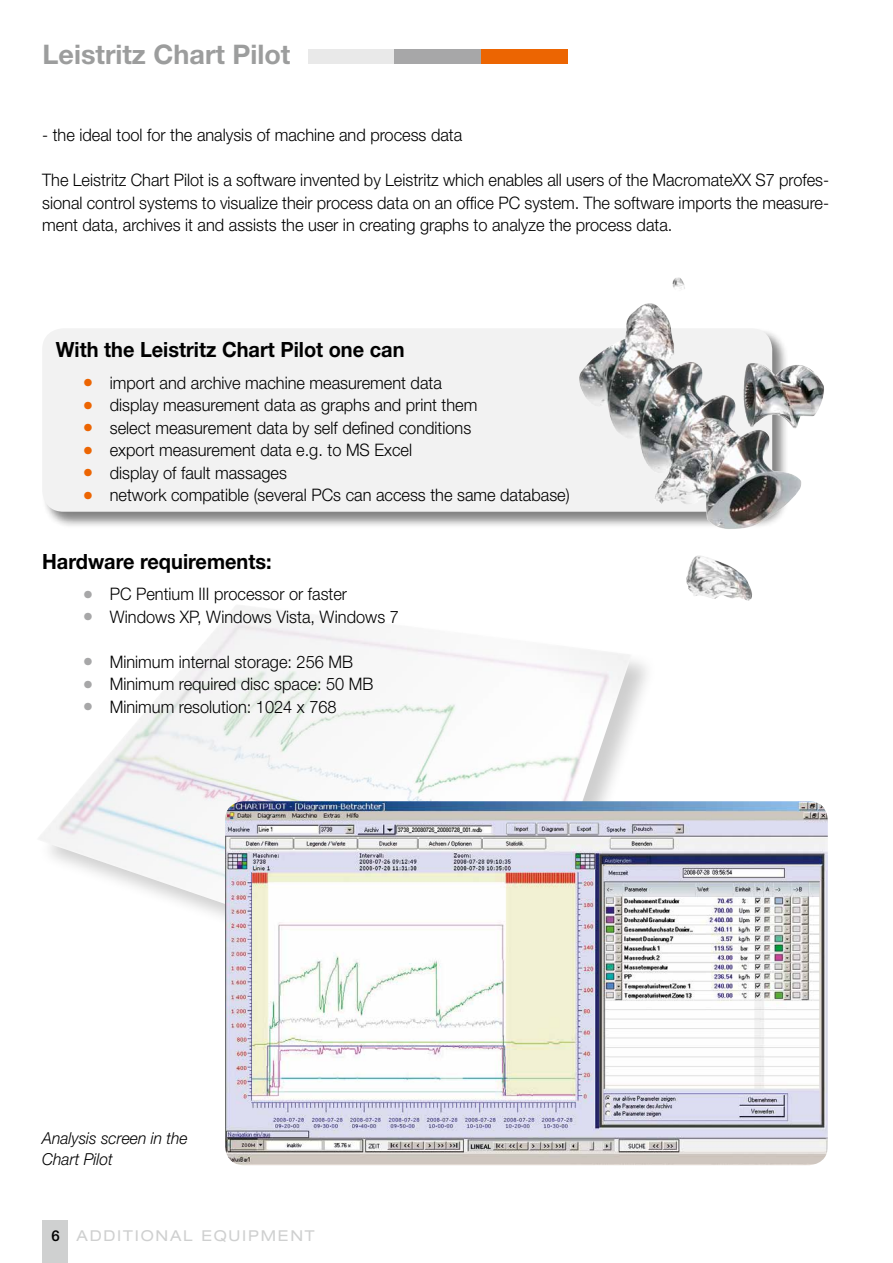
<style>
.page{position:relative;width:893px;height:1263px;background:#fff}
.page>*{position:absolute;margin:0;border:0;box-sizing:border-box;transform-origin:0 0}
.t1{font:700 27px "Helvetica Neue";color:#9c9d9d}
.t2{font:700 21px "Helvetica Neue";color:#000;scale:.95 1}
.t3{font:300 17.25px/22.5px "Helvetica Neue";color:#000;text-align:justify;scale:.95 1}
.t4{font:italic 300 16.5px/21px "Helvetica Neue";color:#000;scale:.95 1}
.t5{font:expanded 15px "Helvetica Neue";letter-spacing:.12em;color:#cfd0d0}
.s1{font-size:21px;color:#ec6502}
.s2{font-size:21px;color:#a7a7a8}
.s3{font-weight:500;font-stretch:normal;color:#000}
</style>
<div class="page">
<div style="left:43px;top:1220px;width:25px;height:43px;background:#cfd0d0"></div>
<img style="left:39px;top:605px;width:593px;height:312px">
<img style="left:225px;top:801px;width:603px;height:364px">
<div style="left:42px;top:328px;width:747px;height:200px;background:#000;opacity:.49"></div>
<div style="left:42px;top:328px;width:730px;height:184px;background:#f2f2f2;border-radius:21px"></div>
<img style="left:579px;top:277px;width:106px;height:227px">
<div style="left:308px;top:49px;width:87px;height:15px;background:#e9e9e9"></div>
<div style="left:395px;top:49px;width:86px;height:15px;background:#a7a7a8"></div>
<div style="left:481px;top:49px;width:86px;height:15px;background:#ec6502"></div>
<h1 class="t1" style="left:43px;top:37px;width:249px">Leistritz Chart Pilot</h1>
<p class="t3" style="left:42px;top:123px;width:444px">- the ideal tool for the analysis of machine and process data</p>
<p class="t3" style="left:42px;top:168px;width:830px">The Leistritz Chart Pilot is a software invented by Leistritz which enables all users of the MacromateXX S7 profes&shy;sional control systems to visualize their process data on an office PC system. The software imports the measure&shy;ment data, archives it and assists the user in creating graphs to analyze the process data.</p>
<p class="t2" style="left:56px;top:337px;width:369px">With the Leistritz Chart Pilot one can</p>
<p class="t3" style="left:83px;top:371px;width:379px"><span class="s1">•</span> import and archive machine measurement data</p>
<p class="t3" style="left:83px;top:393px;width:417px"><span class="s1">•</span> display measurement data as graphs and print them</p>
<p class="t3" style="left:83px;top:416px;width:410px"><span class="s1">•</span> select measurement data by self defined conditions</p>
<p class="t3" style="left:83px;top:438px;width:348px"><span class="s1">•</span> export measurement data e.g. to MS Excel</p>
<p class="t3" style="left:83px;top:461px;width:216px"><span class="s1">•</span> display of fault massages</p>
<p class="t3" style="left:83px;top:483px;width:514px"><span class="s1">•</span> network compatible (several PCs can access the same database)</p>
<p class="t2" style="left:42px;top:548px;width:243px">Hardware requirements:</p>
<p class="t3" style="left:83px;top:582px;width:280px"><span class="s2">•</span> PC Pentium III processor or faster</p>
<p class="t3" style="left:83px;top:605px;width:334px"><span class="s2">•</span> Windows XP, Windows Vista, Windows 7</p>
<p class="t3" style="left:83px;top:650px;width:286px"><span class="s2">•</span> Minimum internal storage: 256 MB</p>
<p class="t3" style="left:83px;top:672px;width:308px"><span class="s2">•</span> Minimum required disc space: 50 MB</p>
<p class="t3" style="left:83px;top:695px;width:269px"><span class="s2">•</span> Minimum resolution: 1024 x 768</p>
<p class="t4" style="left:42px;top:1127px;width:155px">Analysis screen in the<br>Chart Pilot</p>
<p class="t5" style="left:51px;top:1226px;width:265px"><span class="s3">6</span> ADDITIONAL EQUIPMENT</p>
</div>
